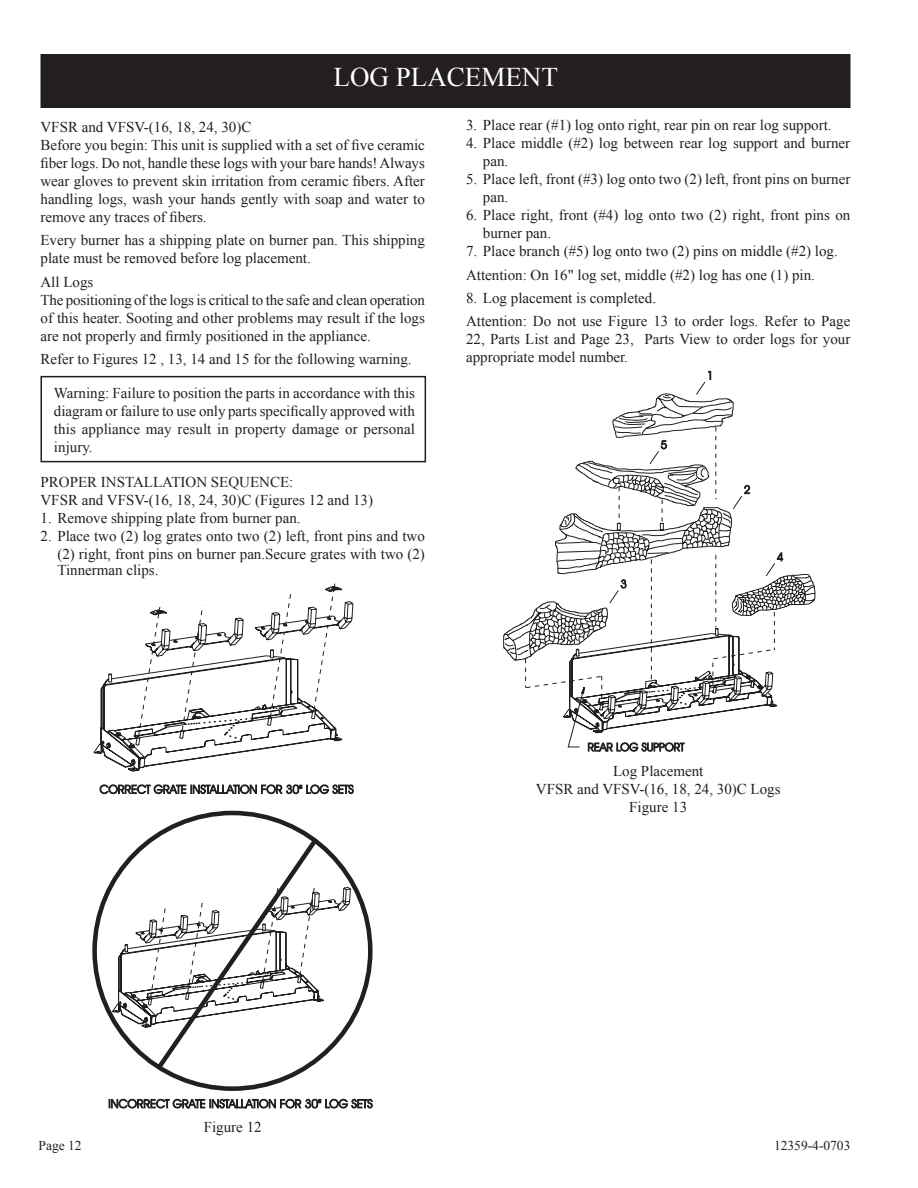
<style>
.page{position:relative;width:918px;height:1188px;background:#fff}
.page>*{position:absolute;margin:0;border:0;box-sizing:border-box;transform-origin:0 0}
.t1{font:27px "Times New Roman";color:#fff}
.t2{font:15px/18px "Times New Roman";color:#231f20}
.t3{font:13.5px "Times New Roman";color:#231f20}
</style>
<div class="page">
<div style="left:40px;top:376px;width:386px;height:86px;border:2px solid #231f20"></div>
<svg style="left:100px;top:785px;width:253px;height:9px"></svg>
<svg style="left:93px;top:583px;width:261px;height:189px"></svg>
<svg style="left:109px;top:1099px;width:263px;height:9px"></svg>
<svg style="left:92px;top:810px;width:281px;height:281px"></svg>
<svg style="left:503px;top:371px;width:313px;height:380px"></svg>
<svg style="left:572px;top:393px;width:196px;height:337px"></svg>
<div style="left:46px;top:60px;width:798px;height:42px;background:#231f20"></div>
<div style="left:40px;top:54px;width:810px;height:54px;border:12px solid #231f20"></div>
<h1 class="t1" style="left:334px;top:59px;width:226px">LOG PLACEMENT</h1>
<p class="t2" style="left:40px;top:118px;width:386px">VFSR and VFSV-(16, 18, 24, 30)C<br>Before you begin: This unit is supplied with a set of five ceramic fiber logs. Do not, handle these logs with your bare hands! Always wear gloves to prevent skin irritation from ceramic fibers. After handling logs, wash your hands gently with soap and water to remove any traces of fibers.</p>
<p class="t2" style="left:40px;top:231px;width:386px">Every burner has a shipping plate on burner pan. This shipping plate must be removed before log placement.</p>
<p class="t2" style="left:40px;top:272px;width:386px">All Logs<br>The positioning of the logs is critical to the safe and clean operation of this heater. Sooting and other problems may result if the logs are not properly and firmly positioned in the appliance.</p>
<p class="t2" style="left:40px;top:350px;width:373px">Refer to Figures 12 , 13, 14 and 15 for the following warning.</p>
<p class="t2" style="left:54px;top:384px;width:363px;text-align:justify">Warning: Failure to position the parts in accordance with this diagram or failure to use only parts specifically approved with this appliance may result in property damage or personal injury.</p>
<p class="t2" style="left:40px;top:472px;width:334px">PROPER INSTALLATION SEQUENCE:<br>VFSR and VFSV-(16, 18, 24, 30)C (Figures 12 and 13)</p>
<p class="t2" style="left:40px;top:508px;width:262px">1. Remove shipping plate from burner pan.</p>
<p class="t2" style="left:40px;top:526px;width:386px;text-align:right">2. Place two (2) log grates onto two (2) left, front pins and two (2) right, front pins on burner pan.Secure grates with two (2)</p>
<p class="t2" style="left:57px;top:561px;width:103px">Tinnerman clips.</p>
<p class="t2" style="left:466px;top:116px;width:367px">3. Place rear (#1) log onto right, rear pin on rear log support.</p>
<p class="t2" style="left:483px;top:134px;width:369px;text-indent:-17px">4. Place middle (#2) log between rear log support and burner pan.</p>
<p class="t2" style="left:483px;top:170px;width:369px;text-indent:-17px">5. Place left, front (#3) log onto two (2) left, front pins on burner pan.</p>
<p class="t2" style="left:483px;top:206px;width:369px;text-indent:-17px">6. Place right, front (#4) log onto two (2) right, front pins on burner pan.</p>
<p class="t2" style="left:466px;top:239px;width:373px;line-height:23.4px">7. Place branch (#5) log onto two (2) pins on middle (#2) log.<br>Attention: On 16" log set, middle (#2) log has one (1) pin.</p>
<p class="t2" style="left:466px;top:286px;width:386px;line-height:23.4px">8. Log placement is completed.<br>Attention: Do not use Figure 13 to order logs. Refer to Page</p>
<p class="t2" style="left:466px;top:330px;width:386px">22, Parts List and Page 23, Parts View to order logs for your appropriate model number.</p>
<p class="t2" style="left:536px;top:762px;width:246px;text-align:center">Log Placement<br>VFSR and VFSV-(16, 18, 24, 30)C Logs<br>Figure 13</p>
<p class="t2" style="left:204px;top:1118px;width:59px">Figure 12</p>
<p class="t3" style="left:39px;top:1137px;width:45px">Page 12</p>
<p class="t3" style="left:774px;top:1137px;width:78px">12359-4-0703</p>
</div>
